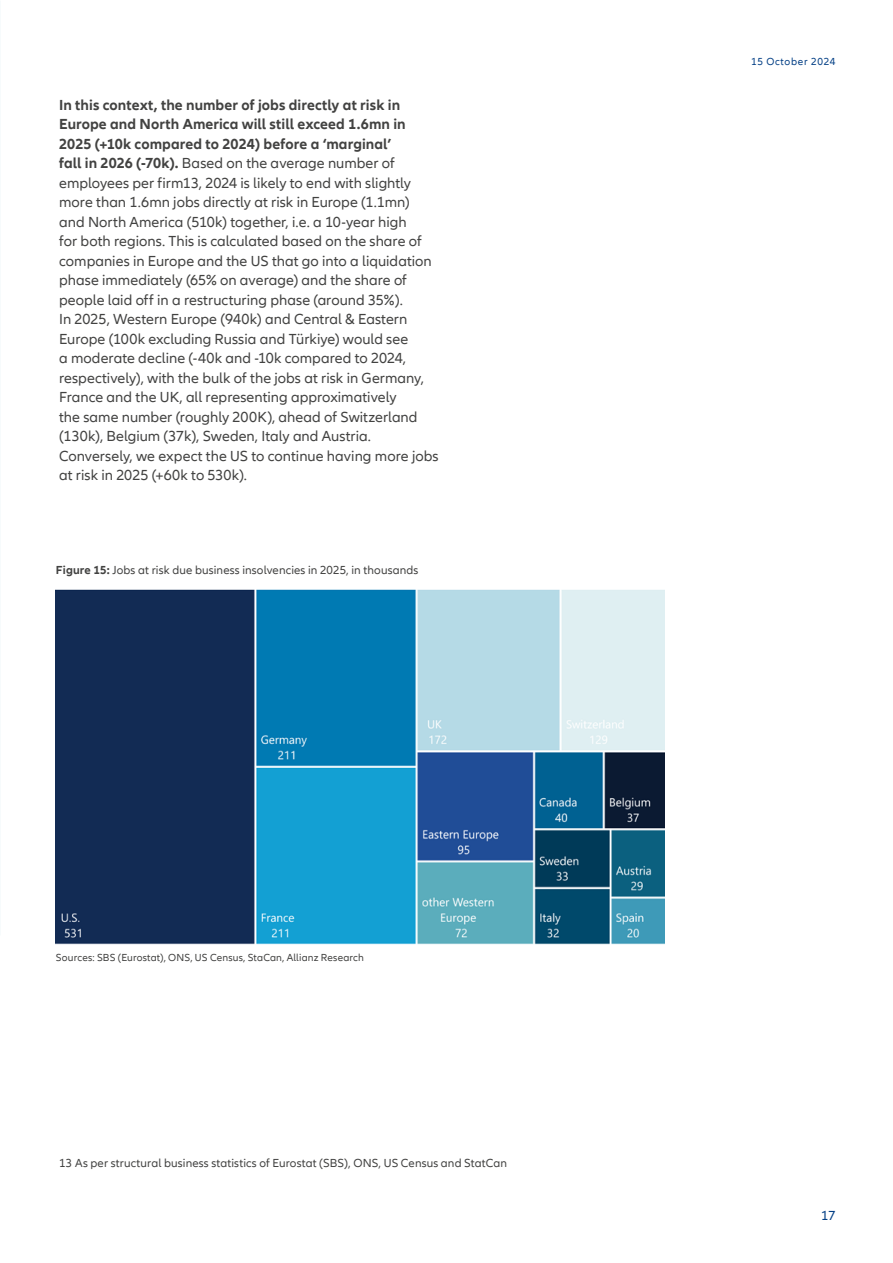
<style>
.page{position:relative;width:893px;height:1263px;background:#fff}
.page>*{position:absolute;margin:0;border:0;box-sizing:border-box;transform-origin:0 0}
.t1{font:15px/19.5px "Allianz Neo";letter-spacing:.005em;color:#424241}
.t2{font:13.5px "Allianz Neo";color:#033f85}
.t3{font:12px "Allianz Neo";letter-spacing:.01em;color:#424241}
.t4{font:10.5px "Allianz Neo";letter-spacing:.015em;color:#424241}
.t5{font:10.5px "Allianz Neo";letter-spacing:.06em;color:#033f85}
.s1{font-weight:700}
</style>
<div class="page">
<img style="left:56px;top:589px;width:608px;height:356px">
<p class="t1" style="left:59px;top:95px;width:381px"><span class="s1">In this context, the number of jobs directly at risk in Europe and North America will still exceed 1.6mn in 2025 (+10k compared to 2024) before a ‘marginal’<br>fall in 2026 (-70k).</span> Based on the average number of employees per firm13, 2024 is likely to end with slightly more than 1.6mn jobs directly at risk in Europe (1.1mn) and North America (510k) together, i.e. a 10-year high<br>for both regions. This is calculated based on the share of companies in Europe and the US that go into a liquidation phase immediately (65% on average) and the share of people laid off in a restructuring phase (around 35%).<br>In 2025, Western Europe (940k) and Central &amp; Eastern Europe (100k excluding Russia and Türkiye) would see<br>a moderate decline (-40k and -10k compared to 2024, respectively), with the bulk of the jobs at risk in Germany, France and the UK, all representing approximatively<br>the same number (roughly 200K), ahead of Switzerland (130k), Belgium (37k), Sweden, Italy and Austria.<br>Conversely, we expect the US to continue having more jobs at risk in 2025 (+60k to 530k).</p>
<p class="t3" style="left:56px;top:563px;width:364px"><span class="s1">Figure 15:</span> Jobs at risk due business insolvencies in 2025, in thousands</p>
<p class="t4" style="left:56px;top:952px;width:309px">Sources: SBS (Eurostat), ONS, US Census, StaCan, Allianz Research</p>
<p class="t3" style="left:59px;top:1156px;width:449px">13 As per structural business statistics of Eurostat (SBS), ONS, US Census and StatCan</p>
<p class="t5" style="left:751px;top:56px;width:86px">15 October 2024</p>
<p class="t2" style="left:821px;top:1208px;width:16px">17</p>
</div>
